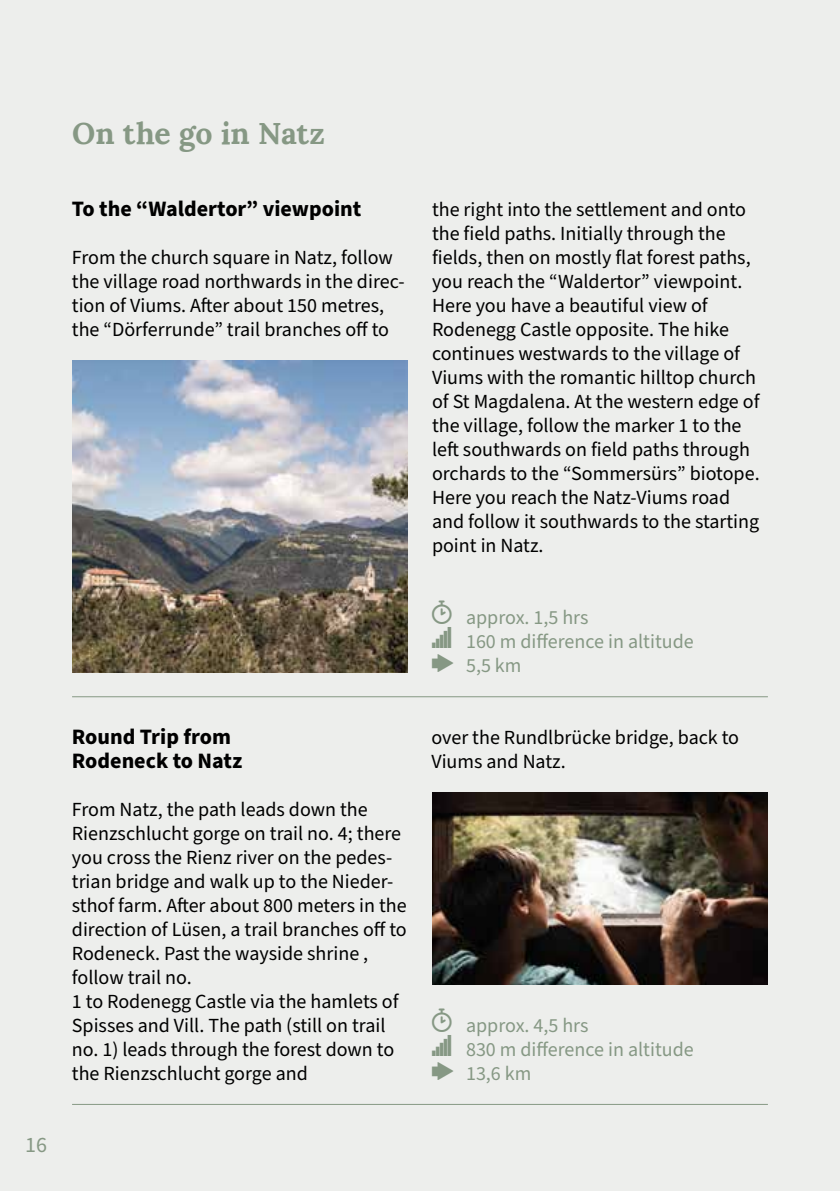
<style>
.page{position:relative;width:840px;height:1191px;background:#fff}
.page>*{position:absolute;margin:0;border:0;box-sizing:border-box;transform-origin:0 0}
.t1{font:700 30.2px "Lora";letter-spacing:-.005em;color:#869884}
.t2{font:700 22px/24px "Source Sans Pro";color:#000}
.t3{font:22px "Source Sans Pro";color:#869884}
.t4{font:20px/24px "Source Sans Pro";color:#000}
.t5{font:20px/24px "Source Sans Pro";color:#869884}
.s1{font-family:"Icons South St"}
.s2{font-family:"Icons South St";font-size:16px}
</style>
<div class="page">
<div style="left:0;top:0;width:839px;height:1191px;background:#edeeec"></div>
<hr style="left:72px;top:696px;width:695px;height:1px;background:#869884">
<hr style="left:72px;top:1104px;width:695px;height:1px;background:#869884">
<img style="left:72px;top:360px;width:336px;height:312px">
<img style="left:432px;top:792px;width:334px;height:192px">
<p class="t3" style="left:25px;top:1130px;width:23px">16</p>
<h1 class="t1" style="left:72px;top:108px;width:254px">On the go in Natz</h1>
<p class="t2" style="left:72px;top:197px;width:291px">To the “Waldertor” viewpoint</p>
<p class="t4" style="left:72px;top:246px;width:334px">From the church square in Natz, follow the village road northwards in the direc&shy;tion of Viums. After about 150 metres, the “Dörferrunde” trail branches off to</p>
<p class="t2" style="left:72px;top:725px;width:172px">Round Trip from<br>Rodeneck to Natz</p>
<p class="t4" style="left:72px;top:798px;width:336px">From Natz, the path leads down the Rienzschlucht gorge on trail no. 4; there you cross the Rienz river on the pedes&shy;trian bridge and walk up to the Nieder&shy;sthof farm. After about 800 meters in the direction of Lüsen, a trail branches off to Rodeneck. Past the wayside shrine , follow trail no.<br>1 to Rodenegg Castle via the hamlets of Spisses and Vill. The path (still on trail no. 1) leads through the forest down to the Rienzschlucht gorge and</p>
<p class="t4" style="left:432px;top:198px;width:329px">the right into the settlement and onto the field paths. Initially through the fields, then on mostly flat forest paths, you reach the “Waldertor” viewpoint.<br>Here you have a beautiful view of Rodenegg Castle opposite. The hike continues westwards to the village of Viums with the romantic hilltop church of St Magdalena. At the western edge of the village, follow the marker 1 to the left southwards on field paths through orchards to the “Sommersürs” biotope.<br>Here you reach the Natz-Viums road and follow it southwards to the starting point in Natz.</p>
<p class="t5" style="left:432px;top:606px;width:263px"><span class="s1">M</span> approx. 1,5 hrs<br><span class="s1">q</span> 160 m difference in altitude<br><span class="s2">S</span> 5,5 km</p>
<p class="t4" style="left:431px;top:726px;width:309px">over the Rundlbrücke bridge, back to<br>Viums and Natz.</p>
<p class="t5" style="left:432px;top:1014px;width:263px"><span class="s1">M</span> approx. 4,5 hrs<br><span class="s1">q</span> 830 m difference in altitude<br><span class="s2">S</span> 13,6 km</p>
</div>
